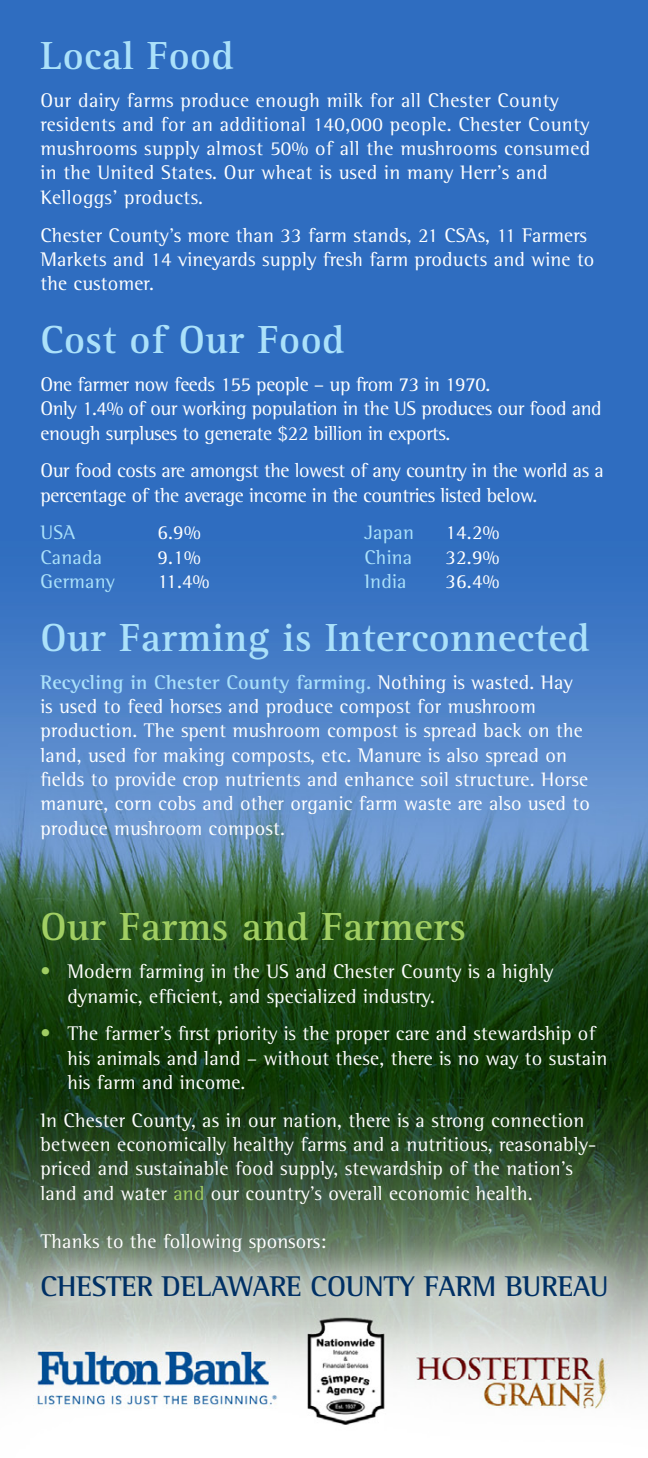
<style>
.page{position:relative;width:648px;height:1458px;background:#fff}
.page>*{position:absolute;margin:0;border:0;box-sizing:border-box;transform-origin:0 0}
.t1{font:700 40.5px "Rotis Serif";letter-spacing:.01em;color:#abe1fa}
.t2{font:700 40.5px "Rotis Serif";letter-spacing:.01em;color:#a1ce63}
.t3{font:700 29.25px "Rotis Semi Serif";letter-spacing:-.01em;color:#003064}
.t4{font:20.25px/24.3px "Rotis Semi Serif";letter-spacing:.01em;color:#fff}
.t5{font:20.25px/24.3px "Rotis Semi Serif";letter-spacing:-.02em;color:#fff}
.t6{font:20.25px "Rotis Semi Serif";letter-spacing:.01em;color:#abe1fa}
.s1{font-weight:700;color:#abe1fa}
.s2{color:#a1ce63}
</style>
<div class="page">
<img style="left:0;top:0;width:648px;height:1425px">
<div style="left:1px;top:1234px;width:637px;height:97px;background:#fff;opacity:.75"></div>
<p class="t1" style="left:40px;top:32px;width:194px">Local Food</p>
<p class="t4" style="left:40px;top:88px;width:551px">Our dairy farms produce enough milk for all Chester County residents and for an additional 140,000 people. Chester County mushrooms supply almost 50% of all the mushrooms consumed in the United States. Our wheat is used in many Herr’s and Kelloggs’ products.</p>
<p class="t4" style="left:40px;top:223px;width:555px">Chester County’s more than 33 farm stands, 21 CSAs, 11 Farmers<br>Markets and 14 vineyards supply fresh farm products and wine to the customer.</p>
<p class="t1" style="left:40px;top:316px;width:305px">Cost of Our Food</p>
<p class="t5" style="left:40px;top:372px;width:451px">One farmer now feeds 155 people – up from 73 in 1970.</p>
<p class="t5" style="left:40px;top:396px;width:563px">Only 1.4% of our working population in the US produces our food and enough surpluses to generate $22 billion in exports.</p>
<p class="t5" style="left:40px;top:458px;width:565px">Our food costs are amongst the lowest of any country in the world as a percentage of the average income in the countries listed below.</p>
<p class="t6" style="left:40px;top:521px;width:36px">USA</p>
<p class="t4" style="left:158px;top:520px;width:45px">6.9%</p>
<p class="t6" style="left:364px;top:521px;width:51px">Japan</p>
<p class="t4" style="left:445px;top:520px;width:55px">14.2%</p>
<p class="t6" style="left:40px;top:545px;width:63px">Canada</p>
<p class="t4" style="left:158px;top:545px;width:45px">9.1%</p>
<p class="t6" style="left:364px;top:545px;width:49px">China</p>
<p class="t4" style="left:445px;top:545px;width:55px">32.9%</p>
<p class="t6" style="left:40px;top:569px;width:76px">Germany</p>
<p class="t4" style="left:158px;top:569px;width:53px">11.4%</p>
<p class="t6" style="left:364px;top:569px;width:44px">India</p>
<p class="t4" style="left:445px;top:569px;width:55px">36.4%</p>
<p class="t1" style="left:40px;top:614px;width:550px">Our Farming is Interconnected</p>
<p class="t4" style="left:40px;top:670px;width:551px"><span class="s1">Recycling in Chester County farming.</span> Nothing is wasted. Hay is used to feed horses and produce compost for mushroom production. The spent mushroom compost is spread back on the land, used for making composts, etc. Manure is also spread on fields to provide crop nutrients and enhance soil structure. Horse manure, corn cobs and other organic farm waste are also used to produce mushroom compost.</p>
<p class="t2" style="left:40px;top:903px;width:427px">Our Farms and Farmers</p>
<p class="t4" style="left:40px;top:959px;width:515px"><span class="s2">•</span> Modern farming in the US and Chester County is a highly</p>
<p class="t4" style="left:67px;top:984px;width:369px">dynamic, efficient, and specialized industry.</p>
<p class="t4" style="left:40px;top:1021px;width:556px"><span class="s2">•</span> The farmer’s first priority is the proper care and stewardship of</p>
<p class="t4" style="left:67px;top:1046px;width:541px">his animals and land – without these, there is no way to sustain</p>
<p class="t4" style="left:67px;top:1070px;width:179px">his farm and income.</p>
<p class="t4" style="left:40px;top:1108px;width:558px">In Chester County, as in our nation, there is a strong connection between economically healthy farms and a nutritious, reasonably&shy;priced and sustainable food supply, stewardship of the nation’s land and water <span class="s2">and</span> our country’s overall economic health.</p>
<p class="t4" style="left:40px;top:1229px;width:287px">Thanks to the following sponsors:</p>
<p class="t3" style="left:41px;top:1269px;width:570px">CHESTER DELAWARE COUNTY FARM BUREAU</p>
</div>
